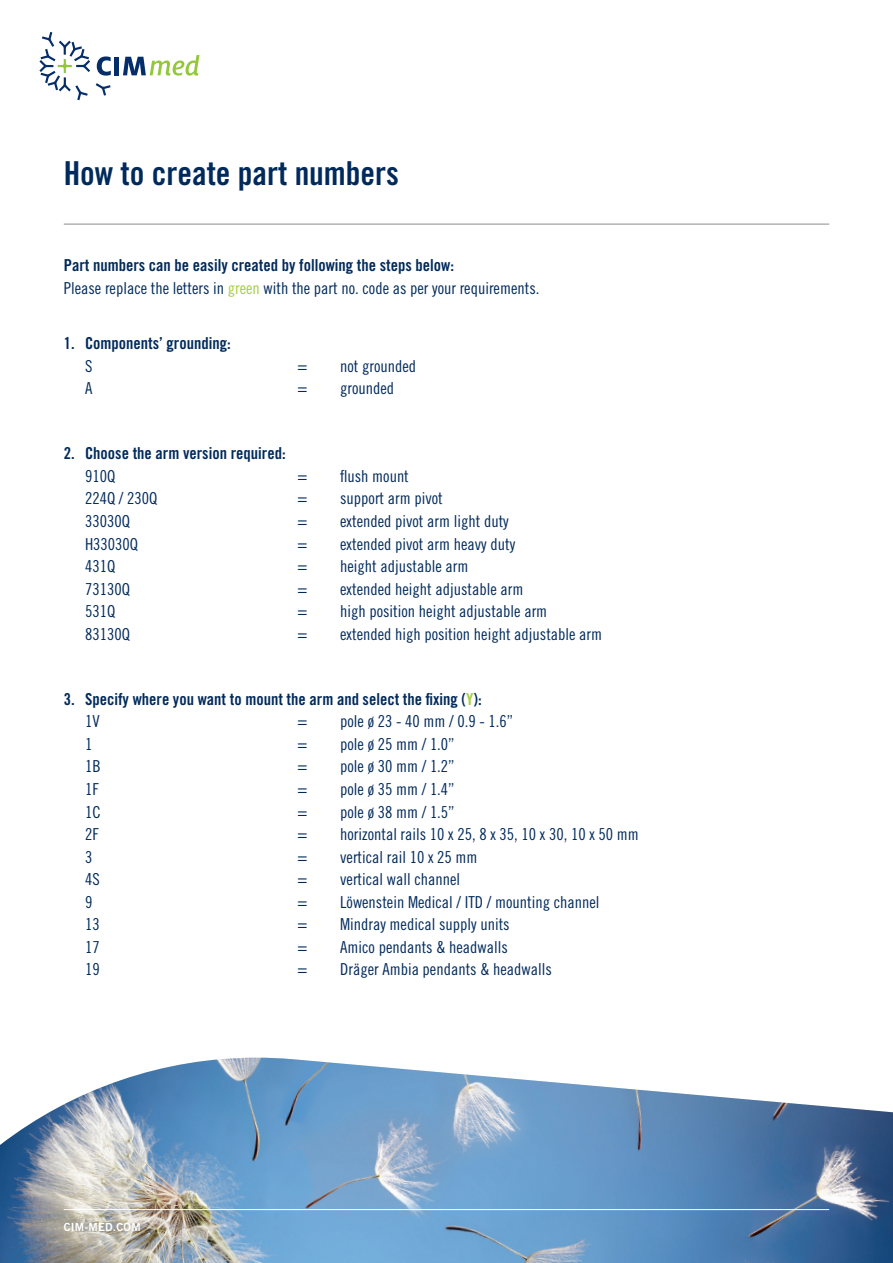
<style>
.page{position:relative;width:893px;height:1263px;background:#fff}
.page>*{position:absolute;margin:0;border:0;box-sizing:border-box;transform-origin:0 0}
.t1{font:33px "Trade Gothic LT Std Bd Cn 20";color:#002a5b}
.t2{font:16.5px "Trade Gothic LT Std Cn 18";color:#002a5b}
.t3{font:16.5px "Trade Gothic LT Std Bd Cn 20";color:#002a5b}
.t4{font:11.25px "Trade Gothic LT Std Bd 2";letter-spacing:.02em;color:#fff}
.s1{color:#a5ce44}
</style>
<div class="page">
<svg style="left:96px;top:83px;width:15px;height:13px"></svg>
<svg style="left:97px;top:56px;width:14px;height:20px"></svg>
<div style="left:114px;top:57px;width:5px;height:18px;background:#052d69"></div>
<svg style="left:123px;top:55px;width:76px;height:21px"></svg>
<svg style="left:39px;top:32px;width:51px;height:68px"></svg>
<hr style="left:64px;top:224px;width:765px;height:1px;background:#8e8e8f">
<img style="left:0;top:1058px;width:893px;height:205px">
<hr style="left:64px;top:1209px;width:765px;height:1px;background:#fff">
<h1 class="t1" style="left:64px;top:154px;width:337px">How to create part numbers</h1>
<p class="t3" style="left:64px;top:255px;width:392px">Part numbers can be easily created by following the steps below:</p>
<p class="t2" style="left:64px;top:278px;width:477px">Please replace the letters in <span class="s1">green</span> with the part no. code as per your requirements.</p>
<p class="t3" style="left:64px;top:333px;width:168px">1. Components’ grounding:</p>
<p class="t2" style="left:85px;top:356px;width:9px">S</p>
<p class="t2" style="left:298px;top:356px;width:11px">=</p>
<p class="t2" style="left:340px;top:356px;width:78px">not grounded</p>
<p class="t2" style="left:85px;top:378px;width:9px">A</p>
<p class="t2" style="left:298px;top:378px;width:11px">=</p>
<p class="t2" style="left:340px;top:378px;width:56px">grounded</p>
<p class="t3" style="left:64px;top:444px;width:223px">2. Choose the arm version required:</p>
<p class="t2" style="left:85px;top:466px;width:32px">910Q</p>
<p class="t2" style="left:298px;top:466px;width:11px">=</p>
<p class="t2" style="left:340px;top:466px;width:70px">flush mount</p>
<p class="t2" style="left:85px;top:489px;width:74px">224Q / 230Q</p>
<p class="t2" style="left:298px;top:489px;width:11px">=</p>
<p class="t2" style="left:340px;top:489px;width:104px">support arm pivot</p>
<p class="t2" style="left:85px;top:511px;width:46px">33030Q</p>
<p class="t2" style="left:298px;top:511px;width:11px">=</p>
<p class="t2" style="left:340px;top:511px;width:170px">extended pivot arm light duty</p>
<p class="t2" style="left:85px;top:534px;width:55px">H33030Q</p>
<p class="t2" style="left:298px;top:534px;width:11px">=</p>
<p class="t2" style="left:340px;top:534px;width:177px">extended pivot arm heavy duty</p>
<p class="t2" style="left:85px;top:556px;width:32px">431Q</p>
<p class="t2" style="left:298px;top:556px;width:11px">=</p>
<p class="t2" style="left:340px;top:556px;width:130px">height adjustable arm</p>
<p class="t2" style="left:85px;top:579px;width:46px">73130Q</p>
<p class="t2" style="left:298px;top:579px;width:11px">=</p>
<p class="t2" style="left:340px;top:579px;width:185px">extended height adjustable arm</p>
<p class="t2" style="left:85px;top:601px;width:32px">531Q</p>
<p class="t2" style="left:298px;top:601px;width:11px">=</p>
<p class="t2" style="left:340px;top:601px;width:209px">high position height adjustable arm</p>
<p class="t2" style="left:85px;top:624px;width:46px">83130Q</p>
<p class="t2" style="left:298px;top:624px;width:11px">=</p>
<p class="t2" style="left:340px;top:624px;width:264px">extended high position height adjustable arm</p>
<p class="t3" style="left:64px;top:689px;width:419px">3. Specify where you want to mount the arm and select the fixing (<span class="s1">Y</span>):</p>
<p class="t2" style="left:85px;top:712px;width:16px">1V</p>
<p class="t2" style="left:298px;top:712px;width:11px">=</p>
<p class="t2" style="left:340px;top:712px;width:175px">pole ø 23 - 40 mm / 0.9 - 1.6”</p>
<p class="t2" style="left:85px;top:734px;width:9px">1</p>
<p class="t2" style="left:298px;top:734px;width:11px">=</p>
<p class="t2" style="left:340px;top:734px;width:116px">pole ø 25 mm / 1.0”</p>
<p class="t2" style="left:85px;top:757px;width:17px">1B</p>
<p class="t2" style="left:298px;top:757px;width:11px">=</p>
<p class="t2" style="left:340px;top:757px;width:116px">pole ø 30 mm / 1.2”</p>
<p class="t2" style="left:85px;top:779px;width:15px">1F</p>
<p class="t2" style="left:298px;top:779px;width:11px">=</p>
<p class="t2" style="left:340px;top:779px;width:116px">pole ø 35 mm / 1.4”</p>
<p class="t2" style="left:85px;top:802px;width:17px">1C</p>
<p class="t2" style="left:298px;top:802px;width:11px">=</p>
<p class="t2" style="left:340px;top:802px;width:116px">pole ø 38 mm / 1.5”</p>
<p class="t2" style="left:85px;top:824px;width:15px">2F</p>
<p class="t2" style="left:298px;top:824px;width:11px">=</p>
<p class="t2" style="left:340px;top:824px;width:300px">horizontal rails 10 x 25, 8 x 35, 10 x 30, 10 x 50 mm</p>
<p class="t2" style="left:85px;top:847px;width:9px">3</p>
<p class="t2" style="left:298px;top:847px;width:11px">=</p>
<p class="t2" style="left:340px;top:847px;width:139px">vertical rail 10 x 25 mm</p>
<p class="t2" style="left:85px;top:869px;width:16px">4S</p>
<p class="t2" style="left:298px;top:869px;width:11px">=</p>
<p class="t2" style="left:340px;top:869px;width:122px">vertical wall channel</p>
<p class="t2" style="left:85px;top:892px;width:9px">9</p>
<p class="t2" style="left:298px;top:892px;width:11px">=</p>
<p class="t2" style="left:340px;top:892px;width:261px">Löwenstein Medical / ITD / mounting channel</p>
<p class="t2" style="left:85px;top:914px;width:16px">13</p>
<p class="t2" style="left:298px;top:914px;width:11px">=</p>
<p class="t2" style="left:340px;top:914px;width:171px">Mindray medical supply units</p>
<p class="t2" style="left:85px;top:937px;width:16px">17</p>
<p class="t2" style="left:298px;top:937px;width:11px">=</p>
<p class="t2" style="left:340px;top:937px;width:169px">Amico pendants &amp; headwalls</p>
<p class="t2" style="left:85px;top:959px;width:16px">19</p>
<p class="t2" style="left:298px;top:959px;width:11px">=</p>
<p class="t2" style="left:340px;top:959px;width:213px">Dräger Ambia pendants &amp; headwalls</p>
<p class="t4" style="left:64px;top:1220px;width:78px">CIM-MED.COM</p>
</div>
